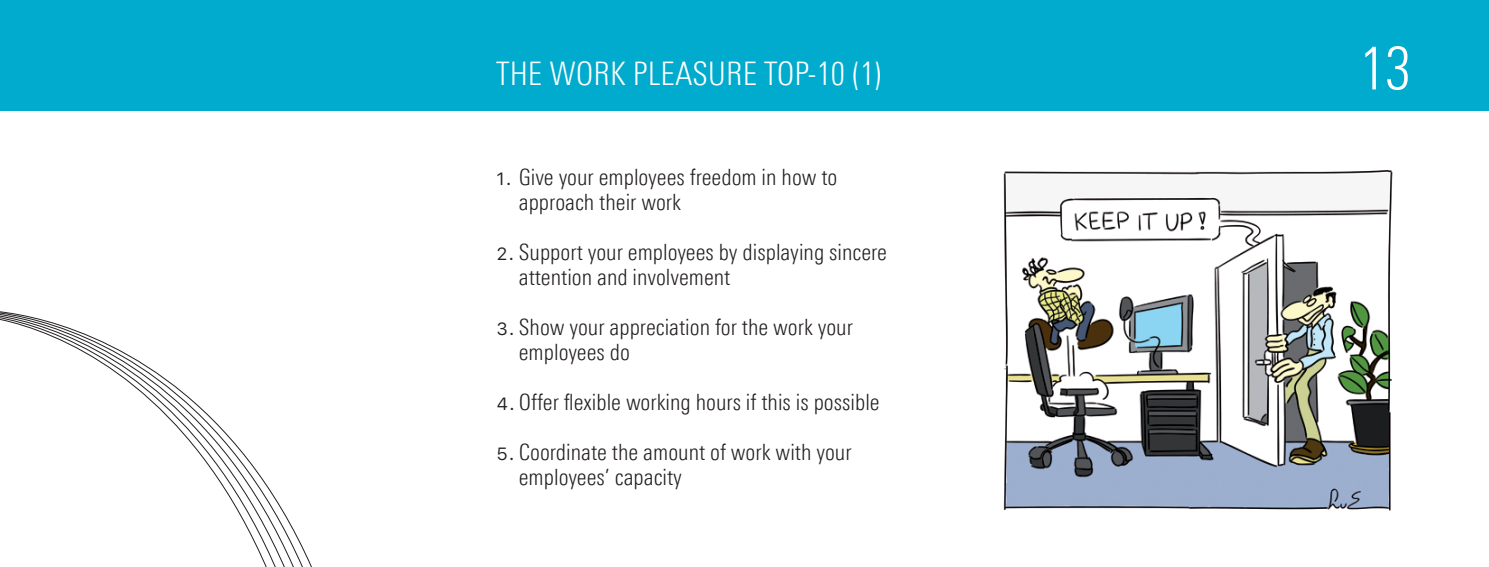
<style>
.page{position:relative;width:1489px;height:567px;background:#fff}
.page>*{position:absolute;margin:0;border:0;box-sizing:border-box;transform-origin:0 0}
.t1{font:300 60px "Linotype Univers 320 Cn";color:#fff}
.Pagina_titel{font:300 32.5px "Linotype Univers 320 Cn";color:#fff}
.Body{font:300 22.5px/25px "Linotype Univers 320 Cn";color:#231f20}
.s1{font-family:"SF Pro Text"}
</style>
<div class="page">
<svg style="left:0;top:311px;width:312px;height:256px"></svg>
<div style="left:0;top:0;width:1488px;height:110px;background:#00abcd"></div>
<img style="left:1003px;top:170px;width:390px;height:341px">
<p class="Pagina_titel" style="left:496px;top:55px;width:387px">THE WORK PLEASURE TOP-10 (1)</p>
<p class="Body" style="left:496px;top:165px;width:342px"><span class="s1">1.</span> Give your employees freedom in how to</p>
<p class="Body" style="left:519px;top:190px;width:164px">approach their work</p>
<p class="Body" style="left:519px;top:240px;width:370px;text-indent:-22px"><span class="s1">2.</span> Support your employees by displaying sincere attention and involvement</p>
<p class="Body" style="left:496px;top:315px;width:358px"><span class="s1">3.</span> Show your appreciation for the work your</p>
<p class="Body" style="left:519px;top:340px;width:113px">employees do</p>
<p class="Body" style="left:496px;top:390px;width:385px"><span class="s1">4.</span> Offer flexible working hours if this is possible</p>
<p class="Body" style="left:496px;top:440px;width:357px"><span class="s1">5.</span> Coordinate the amount of work with your</p>
<p class="Body" style="left:519px;top:465px;width:165px">employees’ capacity</p>
<p class="t1" style="left:1358px;top:34px;width:54px">13</p>
</div>
